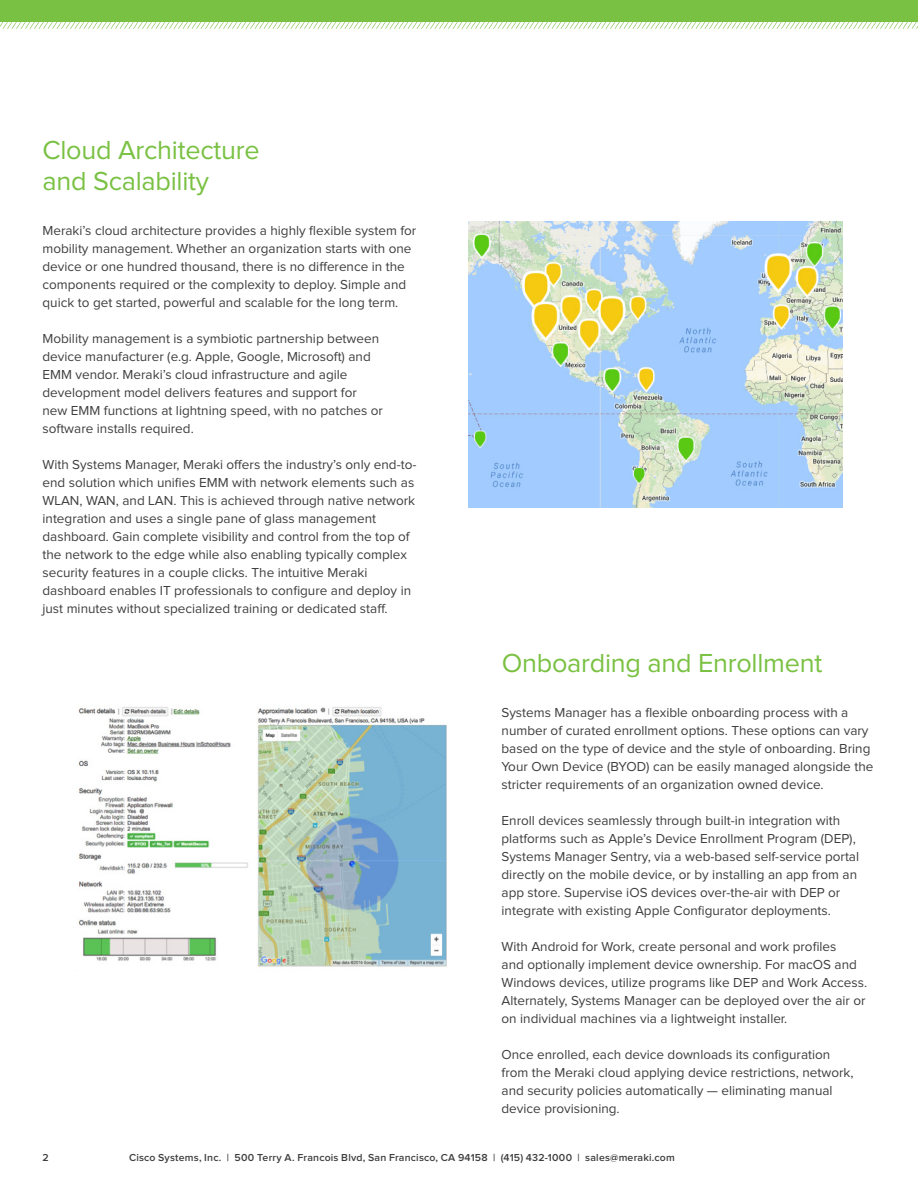
<style>
.page{position:relative;width:918px;height:1188px;background:#fff}
.page>*{position:absolute;margin:0;border:0;box-sizing:border-box;transform-origin:0 0}
.H2_Rule{font:27px/31.5px "Proxima Nova";letter-spacing:-.01em;color:#79c142}
.t1{font:13.5px/18px "Proxima Nova";color:#3e3e3f}
.Page_Number{font:600 10.5px "Proxima Nova";letter-spacing:.02em;color:#3e3e3f}
</style>
<div class="page">
<div style="left:0;top:0;width:918px;height:22px;background:#79c142"></div>
<svg style="left:0;top:22px;width:918px;height:7px"></svg>
<img style="left:468px;top:221px;width:374px;height:286px">
<img style="left:76px;top:707px;width:371px;height:264px">
<p class="H2_Rule" style="left:43px;top:135px;width:219px">Cloud Architecture and Scalability</p>
<p class="t1" style="left:43px;top:222px;width:375px">Meraki’s cloud architecture provides a highly flexible system for mobility management. Whether an organization starts with one device or one hundred thousand, there is no difference in the components required or the complexity to deploy. Simple and quick to get started, powerful and scalable for the long term.</p>
<p class="t1" style="left:43px;top:330px;width:342px">Mobility management is a symbiotic partnership between device manufacturer (e.g. Apple, Google, Microsoft) and EMM vendor. Meraki’s cloud infrastructure and agile development model delivers features and support for new EMM functions at lightning speed, with no patches or software installs required.</p>
<p class="t1" style="left:43px;top:456px;width:375px">With Systems Manager, Meraki offers the industry’s only end-to&shy;end solution which unifies EMM with network elements such as WLAN, WAN, and LAN. This is achieved through native network integration and uses a single pane of glass management dashboard. Gain complete visibility and control from the top of the network to the edge while also enabling typically complex security features in a couple clicks. The intuitive Meraki dashboard enables IT professionals to configure and deploy in just minutes without specialized training or dedicated staff.</p>
<p class="H2_Rule" style="left:502px;top:648px;width:322px">Onboarding and Enrollment</p>
<p class="t1" style="left:502px;top:704px;width:373px">Systems Manager has a flexible onboarding process with a number of curated enrollment options. These options can vary based on the type of device and the style of onboarding. Bring Your Own Device (BYOD) can be easily managed alongside the stricter requirements of an organization owned device.</p>
<p class="t1" style="left:502px;top:812px;width:359px">Enroll devices seamlessly through built-in integration with platforms such as Apple’s Device Enrollment Program (DEP), Systems Manager Sentry, via a web-based self-service portal directly on the mobile device, or by installing an app from an app store. Supervise iOS devices over-the-air with DEP or integrate with existing Apple Configurator deployments.</p>
<p class="t1" style="left:502px;top:938px;width:367px">With Android for Work, create personal and work profiles<br>and optionally implement device ownership. For macOS and Windows devices, utilize programs like DEP and Work Access.<br>Alternately, Systems Manager can be deployed over the air or on individual machines via a lightweight installer.</p>
<p class="t1" style="left:502px;top:1046px;width:354px">Once enrolled, each device downloads its configuration from the Meraki cloud applying device restrictions, network, and security policies automatically — eliminating manual device provisioning.</p>
<p class="Page_Number" style="left:43px;top:1153px;width:8px">2</p>
<p class="Page_Number" style="left:129px;top:1152px;width:547px">Cisco Systems, Inc. | 500 Terry A. Francois Blvd, San Francisco, CA 94158 | (415) 432-1000 | sales@meraki.com</p>
</div>
